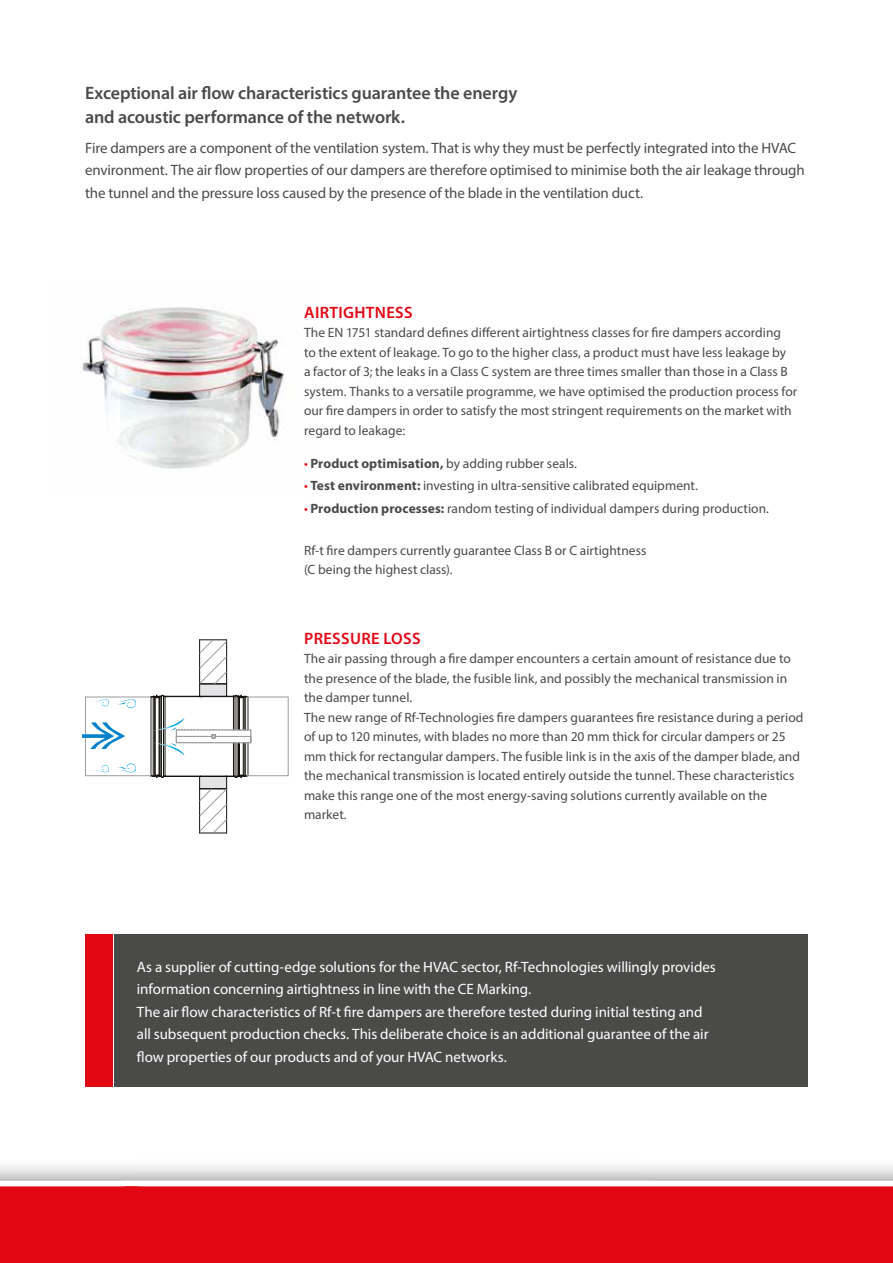
<style>
.page{position:relative;width:893px;height:1263px;background:#fff}
.page>*{position:absolute;margin:0;border:0;box-sizing:border-box;transform-origin:0 0}
.t1{font:600 18px/24px "Myriad Pro";letter-spacing:-.01em;color:#4a4a49}
.t2{font:600 16.5px "Myriad Pro";letter-spacing:.02em;color:#e30613}
.t3{font:15px/22.5px "Myriad Pro";letter-spacing:-.005em;color:#fff}
.t4{font:15px/22.5px "Myriad Pro";letter-spacing:-.01em;color:#4a4a49}
.t5{font:13.5px/19.5px "Myriad Pro";color:#4a4a49}
.t6{font:700 13.5px "Myriad Pro";letter-spacing:.01em;color:#4a4a49}
.s1{font-weight:400;color:#e30613}
.s2{font-weight:400}
.s3{color:#e30613}
.s4{font-weight:700}
</style>
<div class="page">
<svg style="left:112px;top:1143px;width:781px;height:120px;fill:#e30613"></svg>
<div style="left:0;top:1186px;width:150px;height:77px;background:#e30613"></div>
<img style="left:80px;top:307px;width:205px;height:162px">
<div style="left:115px;top:935px;width:693px;height:152px;background:#4a4a49"></div>
<div style="left:85px;top:935px;width:27px;height:152px;background:#e30613"></div>
<div style="left:85px;top:697px;width:66px;height:79px;border:1px solid #9d9b9d"></div>
<svg style="left:95px;top:699px;width:41px;height:9px"></svg>
<svg style="left:95px;top:763px;width:41px;height:10px"></svg>
<svg style="left:82px;top:734px;width:8px;height:4px"></svg>
<svg style="left:90px;top:722px;width:35px;height:27px"></svg>
<svg style="left:150px;top:639px;width:139px;height:195px"></svg>
<h1 class="t1" style="left:85px;top:80px;width:434px">Exceptional air flow characteristics guarantee the energy and acoustic performance of the network.</h1>
<p class="t4" style="left:85px;top:136px;width:721px">Fire dampers are a component of the ventilation system. That is why they must be perfectly integrated into the HVAC environment. The air flow properties of our dampers are therefore optimised to minimise both the air leakage through the tunnel and the pressure loss caused by the presence of the blade in the ventilation duct.</p>
<p class="t2" style="left:304px;top:302px;width:81px">AI RTIGHTNESS</p>
<p class="t5" style="left:304px;top:323px;width:495px">The EN 1751 standard defines different airtightness classes for fire dampers according<br>to the extent of leakage. To go to the higher class, a product must have less leakage by<br>a factor of 3; the leaks in a Class C system are three times smaller than those in a Class B system. Thanks to a versatile programme, we have optimised the production process for our fire dampers in order to satisfy the most stringent requirements on the market with regard to leakage:</p>
<p class="t6" style="left:304px;top:454px;width:275px"><span class="s1">•</span> Product optimisation, <span class="s2">by adding rubber seals.</span></p>
<p class="t5" style="left:304px;top:476px;width:395px"><span class="s3">•</span> <span class="s4">Test environment:</span> investing in ultra-sensitive calibrated equipment.</p>
<p class="t5" style="left:304px;top:498px;width:467px"><span class="s3">•</span> <span class="s4">Production processes:</span> random testing of individual dampers during production.</p>
<p class="t5" style="left:304px;top:540px;width:344px">Rf-t fire dampers currently guarantee Class B or C airtightness (C being the highest class).</p>
<p class="t2" style="left:304px;top:628px;width:30px">PRESSU</p>
<p class="t2" style="left:361px;top:628px;width:32px">RE LOSS</p>
<p class="t5" style="left:304px;top:649px;width:501px">The air passing through a fire damper encounters a certain amount of resistance due to the presence of the blade, the fusible link, and possibly the mechanical transmission in the damper tunnel.<br>The new range of Rf-Technologies fire dampers guarantees fire resistance during a period of up to 120 minutes, with blades no more than 20 mm thick for circular dampers or 25 mm thick for rectangular dampers. The fusible link is in the axis of the damper blade, and the mechanical transmission is located entirely outside the tunnel. These characteristics make this range one of the most energy-saving solutions currently available on the market.</p>
<p class="t3" style="left:137px;top:955px;width:581px">As a supplier of cutting-edge solutions for the HVAC sector, Rf-Technologies willingly provides information concerning airtightness in line with the CE Marking.<br>The air flow characteristics of Rf-t fire dampers are therefore tested during initial testing and all subsequent production checks. This deliberate choice is an additional guarantee of the air flow properties of our products and of your HVAC networks.</p>
</div>
